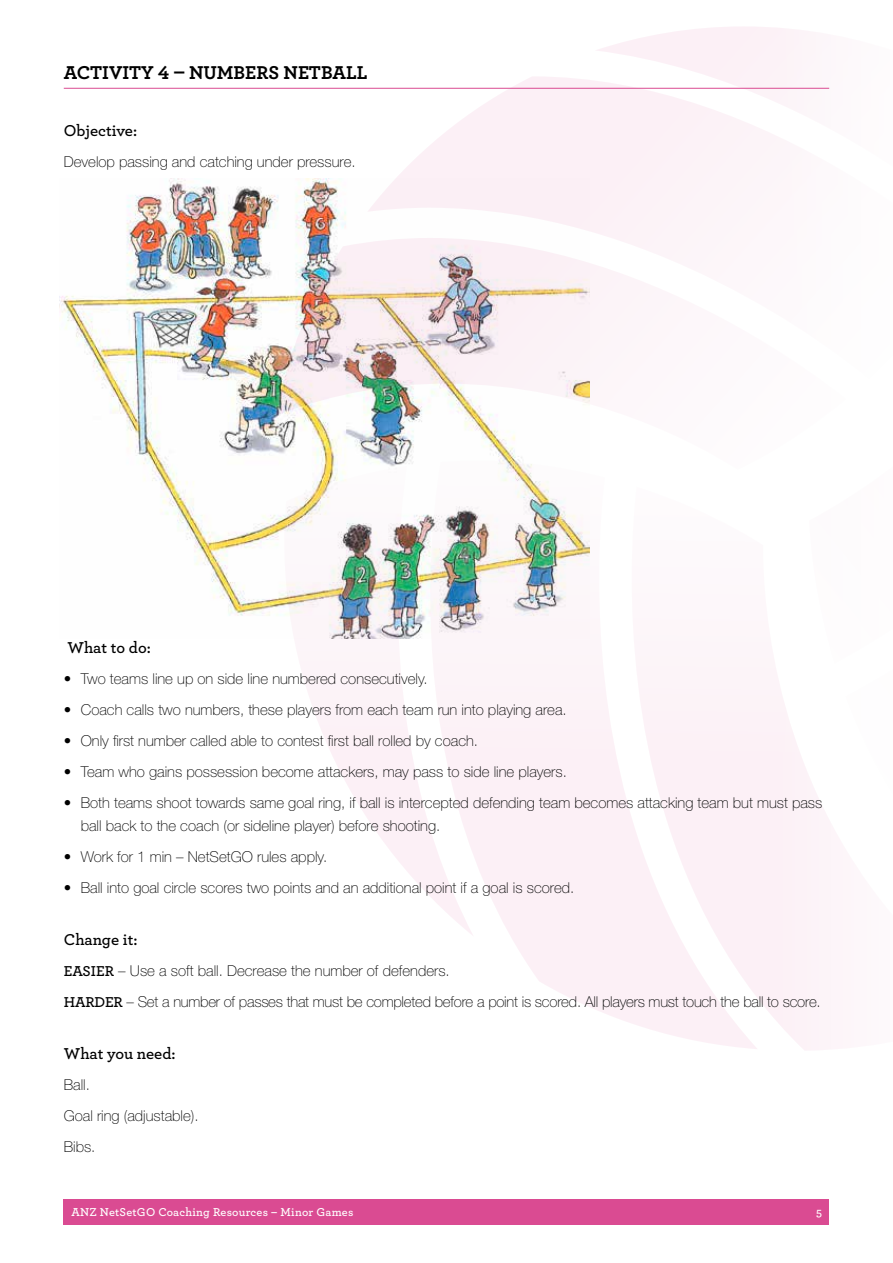
<style>
.page{position:relative;width:893px;height:1263px;background:#fff}
.page>*{position:absolute;margin:0;border:0;box-sizing:border-box;transform-origin:0 0}
.t1{font:700 19.5px "Archer";color:#000}
.t2{font:600 16.5px "Archer";color:#000}
.t3{font:100 15px/31px "Helvetica Neue LT Std";color:#000}
.t4{font:600 12px "Archer";letter-spacing:.02em;color:#fff}
.s1{font-family:"Archer";font-weight:600}
</style>
<div class="page">
<img style="left:60px;top:178px;width:286px;height:438px">
<svg style="left:367px;top:77px;width:173px;height:142px"></svg>
<img style="left:276px;top:238px;width:264px;height:232px">
<svg style="left:430px;top:460px;width:110px;height:521px"></svg>
<svg style="left:284px;top:466px;width:190px;height:471px"></svg>
<div style="left:64px;top:1199px;width:765px;height:26px;background:#da4b92"></div>
<hr style="left:64px;top:88px;width:765px;height:1px;background:#da4b92">
<h1 class="t1" style="left:64px;top:58px;width:305px">ACTIVITY 4 – NUMBERS NETBALL</h1>
<p class="t2" style="left:64px;top:118px;width:75px">Objective:</p>
<p class="t3" style="left:64px;top:146px;width:293px">Develop passing and catching under pressure.</p>
<p class="t2" style="left:67px;top:635px;width:85px">What to do:</p>
<p class="t3" style="left:64px;top:663px;width:365px">• Two teams line up on side line numbered consecutively.</p>
<p class="t3" style="left:64px;top:694px;width:504px">• Coach calls two numbers, these players from each team run into playing area.</p>
<p class="t3" style="left:64px;top:725px;width:416px">• Only first number called able to contest first ball rolled by coach.</p>
<p class="t3" style="left:64px;top:756px;width:505px">• Team who gains possession become attackers, may pass to side line players.</p>
<p class="t3" style="left:81px;top:792px;width:743px;line-height:22.5px;text-indent:-17px">• Both teams shoot towards same goal ring, if ball is intercepted defending team becomes attacking team but must pass ball back to the coach (or sideline player) before shooting.</p>
<p class="t3" style="left:64px;top:841px;width:265px">• Work for 1 min – NetSetGO rules apply.</p>
<p class="t3" style="left:64px;top:872px;width:512px">• Ball into goal circle scores two points and an additional point if a goal is scored.</p>
<p class="t2" style="left:64px;top:927px;width:75px">Change it:</p>
<p class="t3" style="left:64px;top:955px;width:758px"><span class="s1">EASIER</span> – Use a soft ball. Decrease the number of defenders.<br><span class="s1">HARDER</span> – Set a number of passes that must be completed before a point is scored. All players must touch the ball to score.</p>
<p class="t2" style="left:64px;top:1041px;width:113px">What you need:</p>
<p class="t3" style="left:64px;top:1069px;width:136px">Ball.<br>Goal ring (adjustable).<br>Bibs.</p>
<p class="t4" style="left:71px;top:1203px;width:284px">ANZ NetSetGO Coaching Resources – Minor Games</p>
<p class="t4" style="left:816px;top:1203px;width:7px">5</p>
</div>
